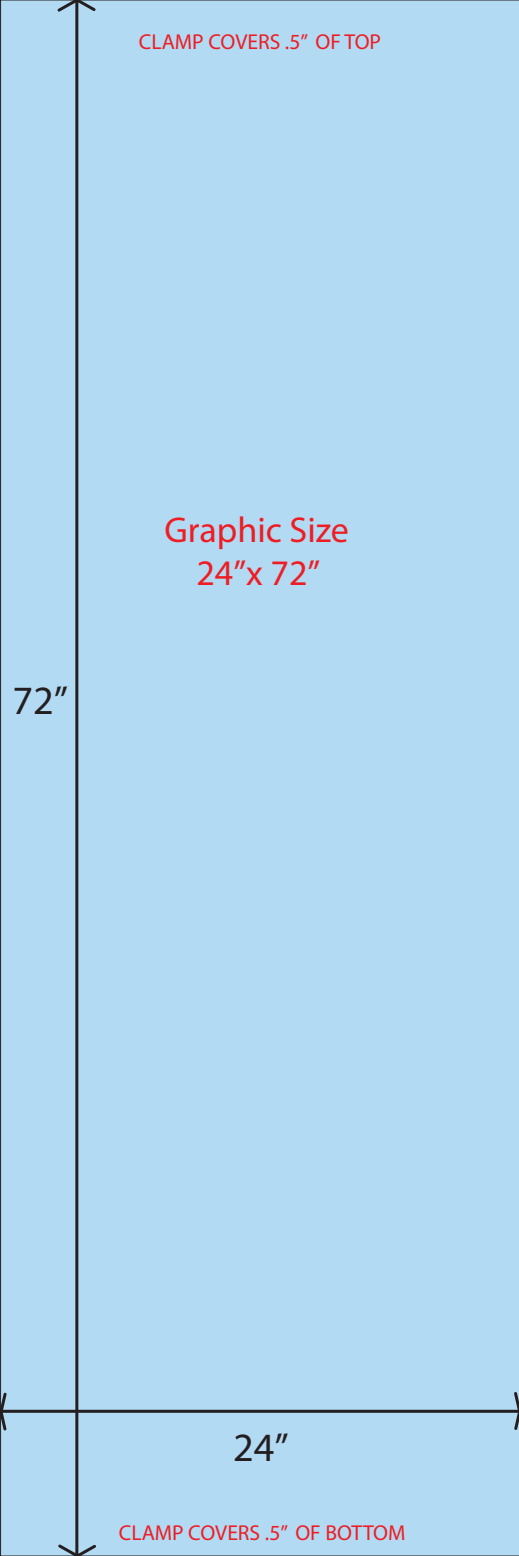
<style>
.page{position:relative;width:519px;height:1556px;background:#fff}
.page>*{position:absolute;margin:0;border:0;box-sizing:border-box;transform-origin:0 0}
.t1{font:40.26px "Myriad";color:#231f20}
.t2{font:36px/43.2px "Myriad";color:#ee1d23;text-align:center}
.t3{font:21.6px "Myriad";color:#ee1d23}
</style>
<div class="page">
<div style="left:0;top:0;width:518px;height:1555px;background:#b3daf3"></div>
<hr style="left:1px;top:1409px;width:517px;height:3px;background:#231f20">
<svg style="left:511px;top:1389px;width:7px;height:42px"></svg>
<svg style="left:0;top:1390px;width:9px;height:42px"></svg>
<hr style="left:75px;top:0;width:3px;height:1555px;background:#231f20">
<svg style="left:55px;top:0;width:43px;height:14px"></svg>
<svg style="left:56px;top:1541px;width:43px;height:14px"></svg>
<p class="t3" style="left:139px;top:29px;width:243px">CLAMP COVERS .5” OF TOP</p>
<h1 class="t1" style="left:12px;top:676px;width:57px">72”</h1>
<h2 class="t2" style="left:164px;top:507px;width:186px">Graphic Size<br>24”x 72”</h2>
<h1 class="t1" style="left:233px;top:1422px;width:57px">24”</h1>
<p class="t3" style="left:119px;top:1518px;width:288px">CLAMP COVERS .5” OF BOTTOM</p>
</div>
